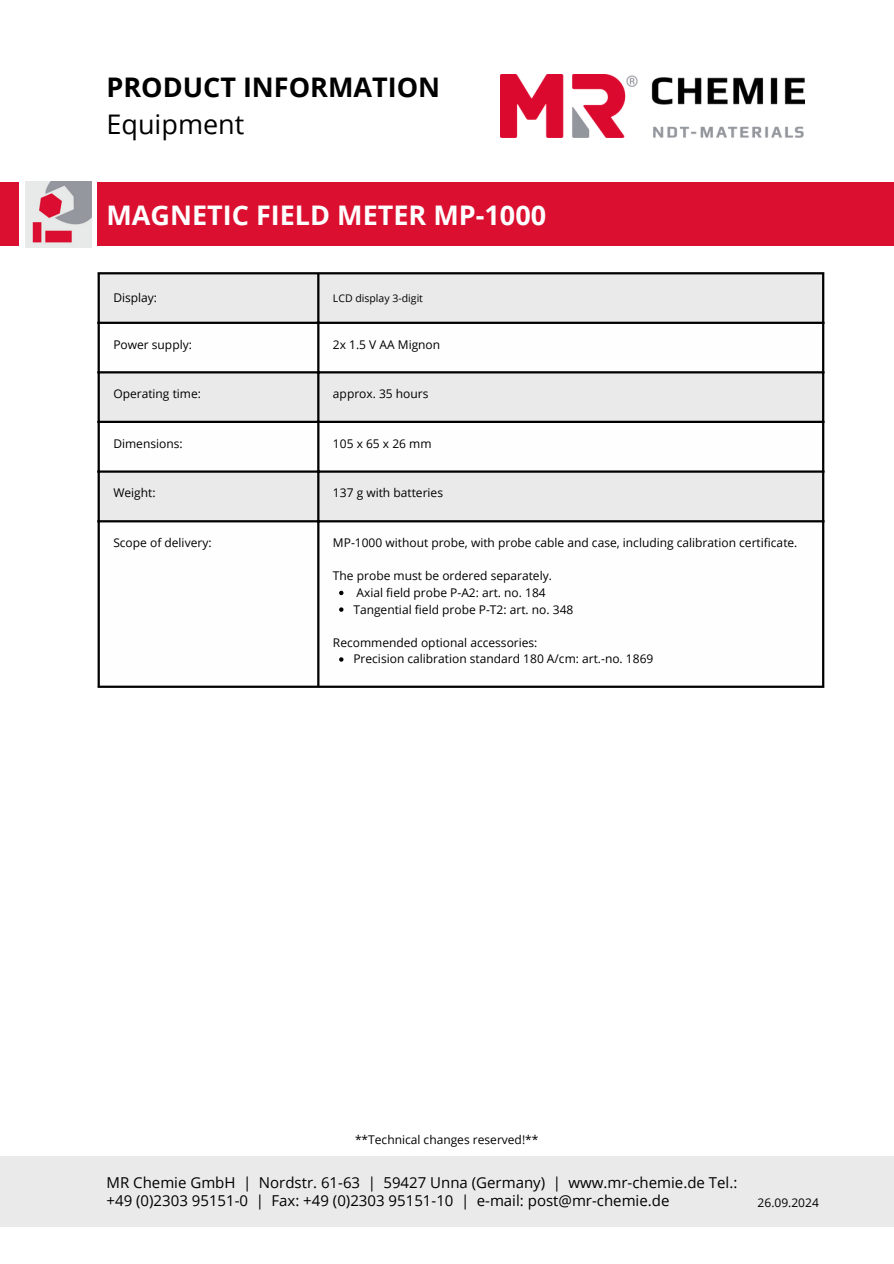
<style>
.page{position:relative;width:894px;height:1264px;background:#fff}
.page>*{position:absolute;margin:0;border:0;box-sizing:border-box;transform-origin:0 0}
.t1{font:700 33.45px "Open Sans";color:#fff}
.t2{font:700 33.45px "Open Sans";color:#fefefe}
.t3{font:700 27px "Open Sans";color:#fefefe}
.t4{font:700 27px "Open Sans";color:#000}
.t5{font:27px "Open Sans";color:#000}
.t6{font:700 22.5px "Open Sans";color:#fff}
.t7{font:15px/18px "Open Sans";color:#000}
.t8{font:12px "Open Sans";color:#000}
.t9{font:10.5px "Open Sans";color:#000}
</style>
<div class="page">
<img style="left:501px;top:74px;width:303px;height:63px">
<div style="left:0;top:1156px;width:893px;height:71px;background:#e9eae9"></div>
<img style="left:25px;top:181px;width:67px;height:66px">
<div style="left:0;top:182px;width:19px;height:64px;background:#db0f2f"></div>
<div style="left:98px;top:182px;width:795px;height:64px;background:#db0f2f"></div>
<div style="left:100px;top:274px;width:721px;height:48px;background:#e9eae9"></div>
<svg style="left:100px;top:324px;width:721px;height:361px"></svg>
<svg style="left:339px;top:590px;width:4px;height:5px"></svg>
<svg style="left:339px;top:607px;width:4px;height:4px"></svg>
<svg style="left:339px;top:657px;width:4px;height:4px"></svg>
<hr style="left:98px;top:274px;width:2px;height:411px;background:#000">
<hr style="left:317px;top:274px;width:2px;height:411px;background:#000">
<hr style="left:821px;top:274px;width:3px;height:411px;background:#000">
<hr style="left:98px;top:272px;width:726px;height:2px;background:#000">
<hr style="left:98px;top:322px;width:726px;height:2px;background:#000">
<hr style="left:98px;top:371px;width:726px;height:2px;background:#000">
<hr style="left:98px;top:421px;width:726px;height:2px;background:#000">
<hr style="left:98px;top:470px;width:726px;height:2px;background:#000">
<hr style="left:98px;top:520px;width:726px;height:2px;background:#000">
<hr style="left:98px;top:685px;width:726px;height:3px;background:#000">
<h2 class="t4" style="left:106px;top:68px;width:335px">PRODUCT INFORMATION</h2>
<h2 class="t5" style="left:106px;top:105px;width:139px">Equipment</h2>
<h2 class="t2" style="left:114px;top:192px;width:55px">MR</h2>
<h3 class="t6" style="left:166px;top:193px;width:20px">®</h3>
<p class="t1" style="left:192px;top:192px;width:59px">454</p>
<p class="t3" style="left:106px;top:196px;width:441px">MAGNETIC FIELD METER MP-1000</p>
<p class="t8" style="left:113px;top:289px;width:45px">Display:</p>
<p class="t9" style="left:333px;top:291px;width:91px">LCD display 3-digit</p>
<p class="t8" style="left:113px;top:336px;width:80px">Power supply:</p>
<p class="t8" style="left:333px;top:336px;width:109px">2x 1.5 V AA Mignon</p>
<p class="t8" style="left:113px;top:385px;width:89px">Operating time:</p>
<p class="t8" style="left:333px;top:385px;width:97px">approx. 35 hours</p>
<p class="t8" style="left:113px;top:435px;width:71px">Dimensions:</p>
<p class="t8" style="left:333px;top:435px;width:100px">105 x 65 x 26 mm</p>
<p class="t8" style="left:113px;top:484px;width:44px">Weight:</p>
<p class="t8" style="left:333px;top:484px;width:112px">137 g with batteries</p>
<p class="t8" style="left:113px;top:534px;width:100px">Scope of delivery:</p>
<p class="t8" style="left:333px;top:534px;width:466px">MP-1000 without probe, with probe cable and case, including calibration certificate.</p>
<p class="t8" style="left:333px;top:567px;width:220px">The probe must be ordered separately.</p>
<p class="t8" style="left:356px;top:584px;width:191px">Axial field probe P-A2: art. no. 184</p>
<p class="t8" style="left:353px;top:600px;width:221px">Tangential field probe P-T2: art. no. 348</p>
<p class="t8" style="left:333px;top:634px;width:206px">Recommended optional accessories:</p>
<h5 class="t8" style="left:353px;top:650px;width:301px">Precision calibration standard 180 A/cm: art.-no. 1869</h5>
<p class="t8" style="left:355px;top:1131px;width:185px">**Technical changes reserved!**</p>
<p class="t7" style="left:106px;top:1173px;width:632px">MR Chemie GmbH | Nordstr. 61-63 | 59427 Unna (Germany) | www.mr-chemie.de Tel.: +49 (0)2303 95151-0 | Fax: +49 (0)2303 95151-10 | e-mail: post@mr-chemie.de</p>
<h1 class="t8" style="left:757px;top:1193px;width:63px">26.09.2024</h1>
</div>
